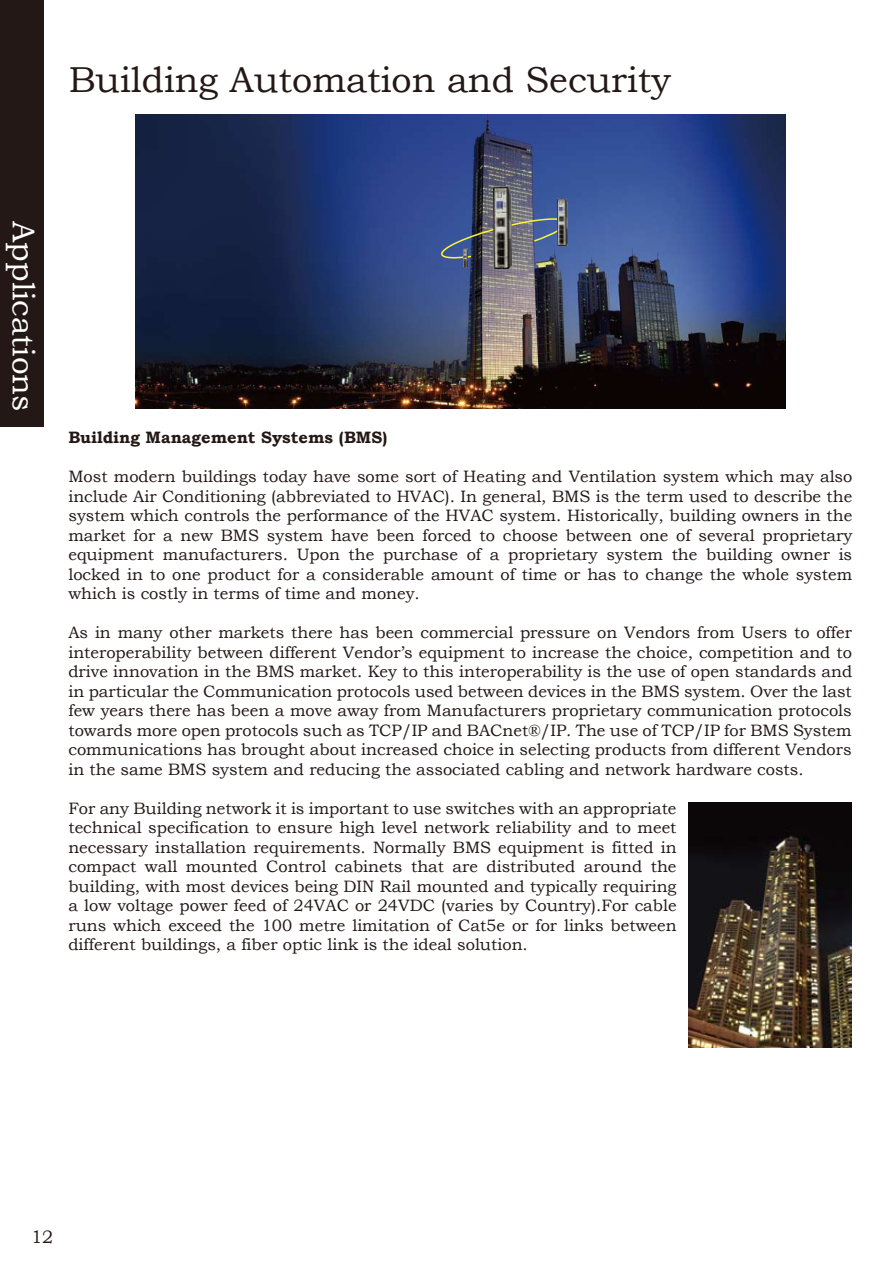
<style>
.page{position:relative;width:893px;height:1263px;background:#fff}
.page>*{position:absolute;margin:0;border:0;box-sizing:border-box;transform-origin:0 0}
.t1{font:36px "Bookman Old Style";color:#231815}
.t2{font:31.5px "Bookman Old Style";color:#fff}
.t3{font:18px "Bookman Old Style";color:#231815}
.t4{font:16.5px/19.5px "Bookman Old Style";color:#231815;text-align:justify}
.t5{font:700 16.5px "Bookman Old Style";color:#231815}
</style>
<div class="page">
<div style="left:0;top:0;width:43px;height:427px;background:#231815"></div>
<img style="left:136px;top:114px;width:649px;height:294px">
<img style="left:689px;top:803px;width:163px;height:244px">
<svg style="left:438px;top:216px;width:130px;height:43px;background:#566483"></svg>
<img style="left:494px;top:187px;width:17px;height:82px">
<img style="left:463px;top:249px;width:4px;height:18px">
<img style="left:558px;top:199px;width:10px;height:46px">
<h1 class="t1" style="left:69px;top:56px;width:603px">Building Automation and Security</h1>
<h2 class="t2" style="left:44px;top:221px;width:192px;rotate:90deg">Applications</h2>
<p class="t5" style="left:68px;top:425px;width:321px">Building Management Systems (BMS)</p>
<p class="t4" style="left:68px;top:467px;width:785px">Most modern buildings today have some sort of Heating and Ventilation system which may also include Air Conditioning (abbreviated to HVAC). In general, BMS is the term used to describe the system which controls the performance of the HVAC system. Historically, building owners in the market for a new BMS system have been forced to choose between one of several proprietary equipment manufacturers. Upon the purchase of a proprietary system the building owner is locked in to one product for a considerable amount of time or has to change the whole system which is costly in terms of time and money.</p>
<p class="t4" style="left:68px;top:623px;width:785px">As in many other markets there has been commercial pressure on Vendors from Users to offer interoperability between different Vendor’s equipment to increase the choice, competition and to drive innovation in the BMS market. Key to this interoperability is the use of open standards and in particular the Communication protocols used between devices in the BMS system. Over the last few years there has been a move away from Manufacturers proprietary communication protocols towards more open protocols such as TCP/IP and BACnet®/IP. The use of TCP/IP for BMS System communications has brought about increased choice in selecting products from different Vendors in the same BMS system and reducing the associated cabling and network hardware costs.</p>
<p class="t4" style="left:68px;top:798px;width:610px">For any Building network it is important to use switches with an appropriate technical specification to ensure high level network reliability and to meet necessary installation requirements. Normally BMS equipment is fitted in compact wall mounted Control cabinets that are distributed around the building, with most devices being DIN Rail mounted and typically requiring a low voltage power feed of 24VAC or 24VDC (varies by Country).For cable runs which exceed the 100 metre limitation of Cat5e or for links between different buildings, a fiber optic link is the ideal solution.</p>
<p class="t3" style="left:31px;top:1225px;width:24px">12</p>
</div>
